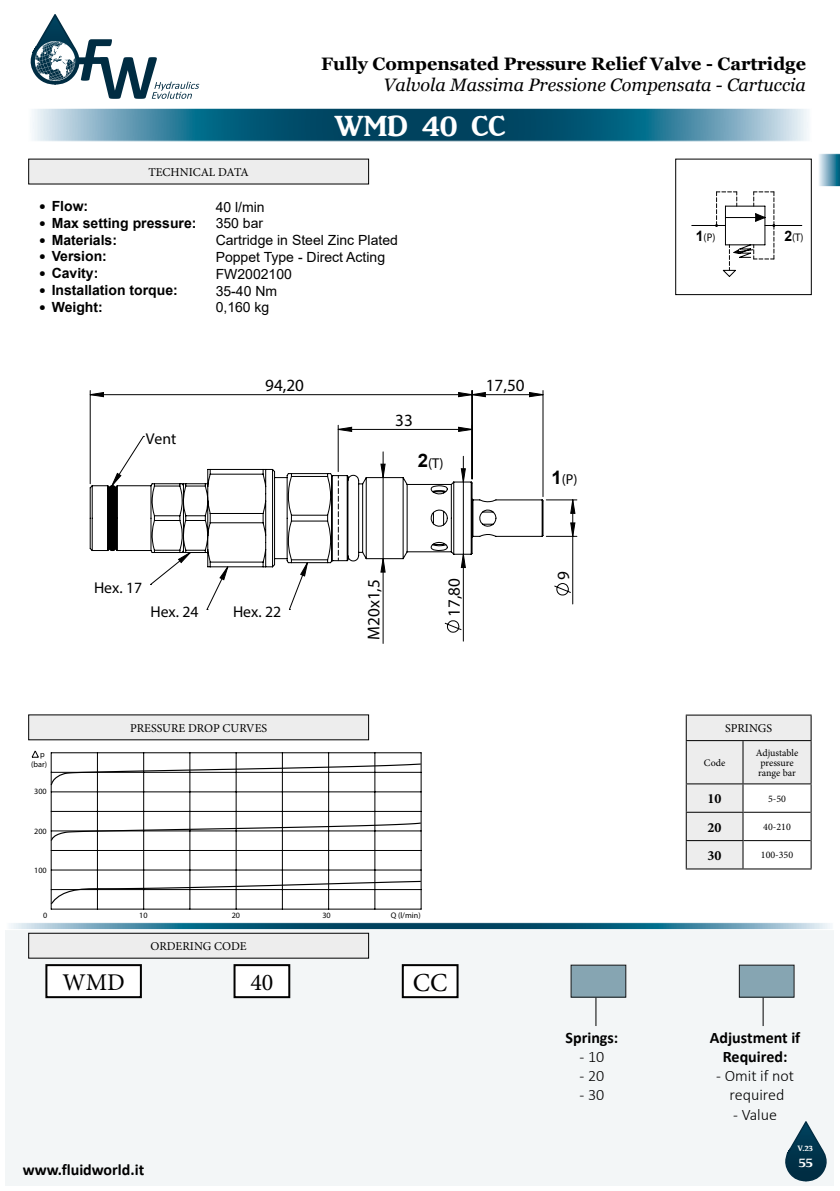
<style>
.page{position:relative;width:840px;height:1191px;background:#fff}
.page>*{position:absolute;margin:0;border:0;box-sizing:border-box;transform-origin:0 0}
.t1{font:30px "ARJULIAN";color:#fff}
.t2{font:26px "Minion Pro";color:#000}
.t3{font:24px "Minion Pro";color:#000}
.t4{font:700 18px "Georgia";color:#000}
.t5{font:italic 18px "Georgia";color:#000}
.t6{font:17.2px "Century Gothic";color:#000}
.t7{font:700 16px/19.2px "Calibri";color:#000;text-align:center}
.t8{font:300 16px/19.2px "Calibri";color:#000;text-align:center}
.t9{font:15.8px "Century Gothic";color:#000}
.t10{font:14.2px "Arial";color:#000}
.t11{font:14px/16.8px "Arial";color:#000}
.t12{font:700 14px "Arial";color:#000}
.t13{font:700 14px "Minion Pro";color:#000}
.t14{font:13px "ARJULIAN";color:#fff}
.t15{font:12px "Minion Pro";color:#000}
.t16{font:11px "Arial";color:#000}
.t17{font:10px/10px "Minion Pro";color:#000}
.t18{font:700 8.2px/9.2px "Century Gothic";color:#000;text-align:right}
.t19{font:8px "ARJULIAN";color:#fff}
.s1{font-family:"ARJULIAN";font-weight:400}
.s2{font-weight:700;font-size:18.6px}
.s3{font-weight:700;font-size:14.4px}
</style>
<div class="page">
<div style="left:6px;top:930px;width:827px;height:255px;background:#f3f6f7"></div>
<div style="left:29px;top:933px;width:339px;height:25px;background:#ededed"></div>
<div style="left:28px;top:933px;width:341px;height:25px;border:1px solid #000"></div>
<svg style="left:9px;top:924px;width:822px;height:4px;background:#33758f"></svg>
<div style="left:6px;top:922px;width:827px;height:8px;border:1px solid #fff"></div>
<div style="left:29px;top:159px;width:339px;height:25px;background:#ededed"></div>
<svg style="left:30px;top:14px;width:169px;height:85px"></svg>
<div style="left:29px;top:715px;width:339px;height:25px;background:#ededed"></div>
<svg style="left:785px;top:1121px;width:42px;height:61px"></svg>
<svg style="left:819px;top:153px;width:20px;height:34px"></svg>
<div style="left:402px;top:965px;width:55px;height:32px;background:#fff"></div>
<div style="left:401px;top:964px;width:57px;height:34px;border:2px solid #000"></div>
<div style="left:234px;top:965px;width:55px;height:32px;background:#fff"></div>
<div style="left:233px;top:964px;width:57px;height:34px;border:2px solid #000"></div>
<div style="left:570px;top:965px;width:55px;height:32px;background:#86a5b2"></div>
<div style="left:739px;top:965px;width:54px;height:32px;background:#86a5b2"></div>
<svg style="left:595px;top:997px;width:1px;height:29px"></svg>
<svg style="left:762px;top:997px;width:1px;height:29px"></svg>
<div style="left:46px;top:965px;width:95px;height:32px;background:#fff"></div>
<div style="left:45px;top:964px;width:97px;height:34px;border:2px solid #000"></div>
<svg style="left:32px;top:110px;width:777px;height:30px;background:#34758f"></svg>
<div style="left:28px;top:108px;width:783px;height:34px;border:1px solid #fff"></div>
<hr style="left:685px;top:714px;width:57px;height:1px;background:#000">
<hr style="left:742px;top:714px;width:69px;height:1px;background:#000">
<svg style="left:685px;top:715px;width:126px;height:154px"></svg>
<hr style="left:685px;top:783px;width:57px;height:1px;background:#000">
<hr style="left:685px;top:811px;width:58px;height:1px;background:#000">
<hr style="left:685px;top:840px;width:58px;height:1px;background:#000">
<hr style="left:685px;top:868px;width:57px;height:1px;background:#000">
<hr style="left:685px;top:740px;width:57px;height:1px;background:#000">
<hr style="left:685px;top:741px;width:1px;height:42px;background:#000">
<hr style="left:742px;top:740px;width:69px;height:1px;background:#000">
<hr style="left:742px;top:741px;width:1px;height:42px;background:#000">
<hr style="left:810px;top:741px;width:1px;height:42px;background:#000">
<svg style="left:32px;top:750px;width:7px;height:7px"></svg>
<svg style="left:50px;top:763px;width:372px;height:142px"></svg>
<hr style="left:51px;top:752px;width:1px;height:157px;background:#000">
<hr style="left:51px;top:908px;width:370px;height:1px;background:#000">
<hr style="left:420px;top:752px;width:1px;height:157px;background:#000">
<hr style="left:51px;top:752px;width:370px;height:1px;background:#000">
<hr style="left:97px;top:752px;width:1px;height:157px;background:#000">
<hr style="left:143px;top:752px;width:1px;height:157px;background:#000">
<hr style="left:189px;top:752px;width:1px;height:157px;background:#000">
<hr style="left:236px;top:752px;width:1px;height:157px;background:#000">
<hr style="left:282px;top:752px;width:1px;height:157px;background:#000">
<hr style="left:328px;top:752px;width:1px;height:157px;background:#000">
<hr style="left:374px;top:752px;width:1px;height:157px;background:#000">
<hr style="left:51px;top:772px;width:370px;height:1px;background:#000">
<hr style="left:51px;top:791px;width:370px;height:1px;background:#000">
<hr style="left:51px;top:811px;width:370px;height:1px;background:#000">
<hr style="left:51px;top:830px;width:370px;height:1px;background:#000">
<hr style="left:51px;top:850px;width:370px;height:1px;background:#000">
<hr style="left:51px;top:869px;width:370px;height:1px;background:#000">
<hr style="left:51px;top:889px;width:370px;height:1px;background:#000">
<hr style="left:691px;top:225px;width:34px;height:1px;background:#000">
<hr style="left:764px;top:225px;width:37px;height:1px;background:#000">
<svg style="left:715px;top:191px;width:60px;height:86px"></svg>
<div style="left:675px;top:159px;width:136px;height:136px;border:1px solid #000"></div>
<svg style="left:444px;top:620px;width:18px;height:13px"></svg>
<svg style="left:554px;top:583px;width:17px;height:13px"></svg>
<hr style="left:90px;top:390px;width:1px;height:94px;background:#000">
<hr style="left:471px;top:390px;width:1px;height:89px;background:#000">
<hr style="left:542px;top:390px;width:1px;height:106px;background:#000">
<hr style="left:382px;top:558px;width:1px;height:85px;background:#000">
<hr style="left:462px;top:554px;width:1px;height:87px;background:#000">
<hr style="left:546px;top:536px;width:30px;height:1px;background:#000">
<hr style="left:546px;top:499px;width:30px;height:1px;background:#000">
<hr style="left:572px;top:536px;width:1px;height:68px;background:#000">
<hr style="left:337px;top:425px;width:1px;height:46px;background:#000">
<svg style="left:89px;top:468px;width:291px;height:96px"></svg>
<svg style="left:89px;top:392px;width:454px;height:5px"></svg>
<svg style="left:380px;top:452px;width:195px;height:121px"></svg>
<svg style="left:108px;top:435px;width:200px;height:175px"></svg>
<svg style="left:337px;top:426px;width:135px;height:6px"></svg>
<p class="t15" style="left:148px;top:164px;width:102px">TECHNICAL DATA</p>
<p class="t4" style="left:321px;top:52px;width:486px">Fully Compensated Pressure Relief Valve - Cartridge</p>
<p class="t5" style="left:383px;top:74px;width:424px">Valvola Massima Pressione Compensata - Cartuccia</p>
<h1 class="t1" style="left:334px;top:110px;width:173px">WMD 40 CC</h1>
<p class="t12" style="left:40px;top:196px;width:50px"><span class="s1">•</span> Flow:</p>
<p class="t12" style="left:40px;top:213px;width:158px"><span class="s1">•</span> Max setting pressure:</p>
<p class="t12" style="left:40px;top:230px;width:79px"><span class="s1">•</span> Materials:</p>
<p class="t12" style="left:40px;top:246px;width:69px"><span class="s1">•</span> Version:</p>
<p class="t12" style="left:40px;top:263px;width:60px"><span class="s1">•</span> Cavity:</p>
<p class="t12" style="left:40px;top:280px;width:139px"><span class="s1">•</span> Installation torque:</p>
<p class="t12" style="left:40px;top:297px;width:65px"><span class="s1">•</span> Weight:</p>
<p class="t11" style="left:215px;top:198px;width:184px">40 l/min<br>350 bar<br>Cartridge in Steel Zinc Plated<br>Poppet Type - Direct Acting<br>FW2002100<br>35-40 Nm<br>0,160 kg</p>
<p class="t9" style="left:146px;top:429px;width:32px">Vent</p>
<p class="t6" style="left:265px;top:374px;width:40px">94,20</p>
<p class="t6" style="left:485px;top:374px;width:40px">17,50</p>
<p class="t6" style="left:395px;top:409px;width:19px">33</p>
<p class="t10" style="left:417px;top:454px;width:27px"><span class="s2">2</span>(T)</p>
<p class="t10" style="left:551px;top:471px;width:28px"><span class="s2">1</span>(P)</p>
<p class="t9" style="left:94px;top:577px;width:50px">Hex. 17</p>
<p class="t9" style="left:150px;top:602px;width:50px">Hex. 24</p>
<p class="t9" style="left:233px;top:602px;width:50px">Hex. 22</p>
<p class="t6" style="left:363px;top:640px;width:62px;rotate:-90deg">M20x1,5</p>
<p class="t6" style="left:443px;top:617px;width:40px;rotate:-90deg">17,80</p>
<p class="t18" style="left:31px;top:749px;width:17px">p (bar)</p>
<p class="t18" style="left:34px;top:787px;width:14px">300</p>
<p class="t18" style="left:34px;top:826px;width:14px">200</p>
<p class="t18" style="left:34px;top:865px;width:14px">100</p>
<p class="t15" style="left:130px;top:720px;width:138px">PRESSURE DROP CURVES</p>
<p class="t18" style="left:43px;top:910px;width:6px">0</p>
<p class="t18" style="left:139px;top:910px;width:10px">10</p>
<p class="t18" style="left:231px;top:910px;width:10px">20</p>
<p class="t18" style="left:322px;top:910px;width:10px">30</p>
<p class="t18" style="left:390px;top:910px;width:31px">Q (l/min)</p>
<p class="t15" style="left:150px;top:938px;width:97px">ORDERING CODE</p>
<h3 class="t3" style="left:62px;top:966px;width:64px">WMD</h3>
<h3 class="t3" style="left:250px;top:966px;width:25px">40</h3>
<h2 class="t2" style="left:412px;top:965px;width:36px">CC</h2>
<p class="t7" style="left:23px;top:1159px;width:123px">www.fluidworld.it</p>
<p class="t6" style="left:552px;top:580px;width:10px;rotate:-90deg">9</p>
<p class="t7" style="left:565px;top:1027px;width:54px">Springs:</p>
<p class="t8" style="left:579px;top:1047px;width:26px">- 10</p>
<p class="t8" style="left:579px;top:1066px;width:26px">- 20</p>
<p class="t8" style="left:579px;top:1085px;width:26px">- 30</p>
<p class="t16" style="left:695px;top:230px;width:21px"><span class="s3">1</span>(P)</p>
<p class="t16" style="left:784px;top:230px;width:21px"><span class="s3">2</span>(T)</p>
<p class="t15" style="left:724px;top:720px;width:48px">SPRINGS</p>
<p class="t17" style="left:703px;top:757px;width:23px">Code</p>
<p class="t17" style="left:755px;top:747px;width:44px">Adjustable pressure range bar</p>
<p class="t13" style="left:707px;top:789px;width:15px">10</p>
<p class="t17" style="left:767px;top:793px;width:19px">5-50</p>
<p class="t13" style="left:707px;top:817px;width:15px">20</p>
<p class="t17" style="left:762px;top:822px;width:29px">40-210</p>
<p class="t13" style="left:707px;top:845px;width:15px">30</p>
<p class="t17" style="left:760px;top:850px;width:34px">100-350</p>
<p class="t7" style="left:709px;top:1027px;width:92px">Adjustment if<br>Required:</p>
<p class="t8" style="left:715px;top:1066px;width:79px">- Omit if not required</p>
<p class="t8" style="left:732px;top:1104px;width:45px">- Value</p>
<p class="t19" style="left:797px;top:1144px;width:17px">V.23</p>
<p class="t14" style="left:798px;top:1155px;width:15px">55</p>
</div>
